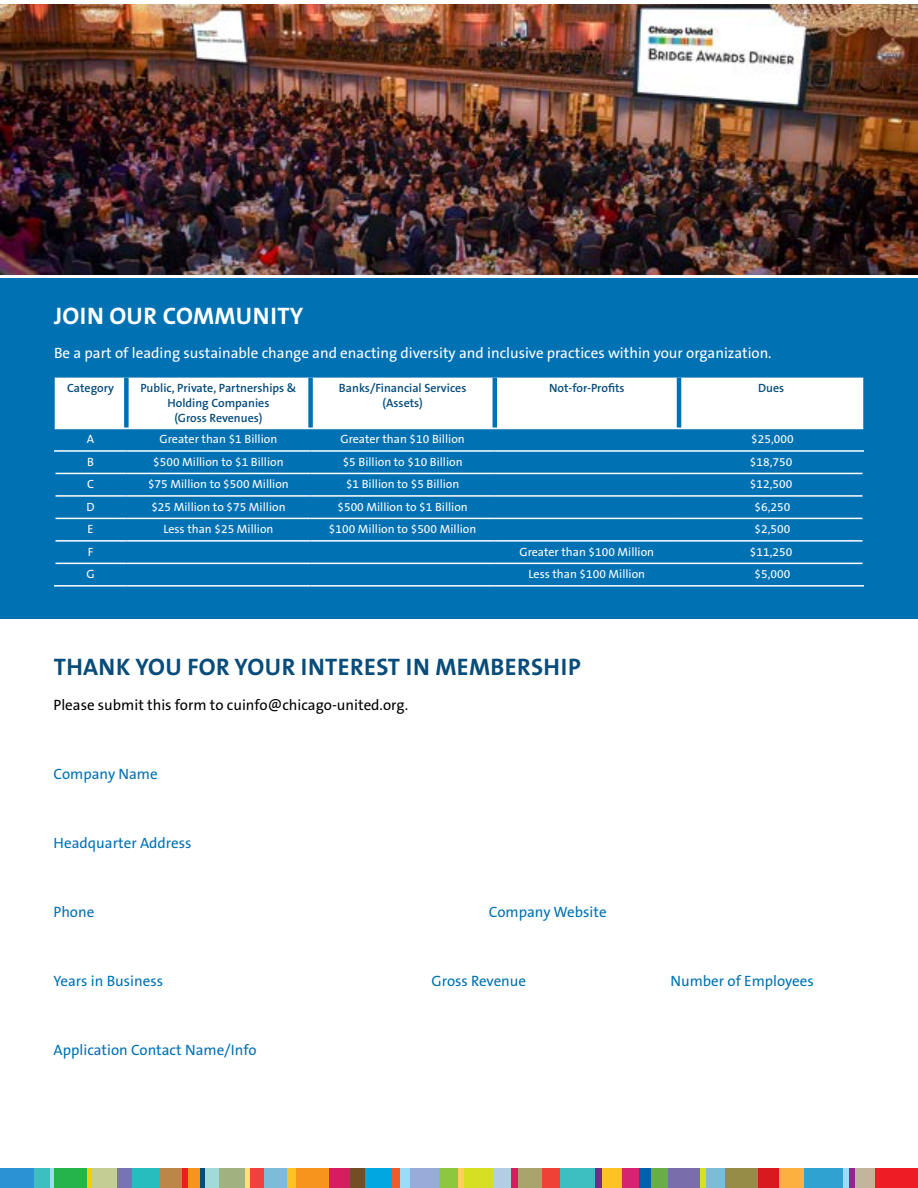
<style>
.page{position:relative;width:918px;height:1188px;background:#fff}
.page>*{position:absolute;margin:0;border:0;box-sizing:border-box;transform-origin:0 0}
.t1{font:700 24px "The Sans B W7";letter-spacing:.015em;color:#074c7a}
.t2{font:700 24px "The Sans B W7";letter-spacing:.015em;color:#fff}
.t3{font:15px "The Sans B W5 Plain";color:#0072b4}
.t4{font:15px "The Sans B W5 Plain";color:#fff}
.t5{font:15px "The Sans B W5 Plain";color:#000}
.t6{font:12px "The Sans B W5 Plain";color:#fff}
.t7{font:600 12px/15px "The Sans B W6";color:#074c7a;text-align:center}
</style>
<div class="page">
<div style="left:460px;top:1169px;width:35px;height:19px;background:#d7df23"></div>
<div style="left:493px;top:1169px;width:18px;height:19px;background:#b5cde3"></div>
<div style="left:514px;top:1169px;width:30px;height:19px;background:#a9a46b"></div>
<div style="left:542px;top:1169px;width:23px;height:19px;background:#ef4136"></div>
<div style="left:561px;top:1169px;width:37px;height:19px;background:#3cbfbe"></div>
<div style="left:598px;top:1169px;width:25px;height:19px;background:#ffc222"></div>
<div style="left:622px;top:1169px;width:19px;height:19px;background:#d6246f"></div>
<div style="left:639px;top:1169px;width:13px;height:19px;background:#0061af"></div>
<div style="left:651px;top:1169px;width:17px;height:19px;background:#68ae45"></div>
<div style="left:668px;top:1169px;width:34px;height:19px;background:#7a6dab"></div>
<div style="left:700px;top:1169px;width:8px;height:19px;background:#d7df23"></div>
<div style="left:706px;top:1169px;width:20px;height:19px;background:#7dbcd9"></div>
<div style="left:725px;top:1169px;width:36px;height:19px;background:#968b47"></div>
<div style="left:759px;top:1169px;width:24px;height:19px;background:#d71920"></div>
<div style="left:780px;top:1169px;width:27px;height:19px;background:#fbb040"></div>
<div style="left:804px;top:1169px;width:42px;height:19px;background:#2fa2d2"></div>
<div style="left:843px;top:1169px;width:11px;height:19px;background:#9ddcf9"></div>
<div style="left:849px;top:1169px;width:7px;height:19px;background:#92278f"></div>
<div style="left:855px;top:1169px;width:24px;height:19px;background:#c2b59b"></div>
<div style="left:875px;top:1169px;width:43px;height:19px;background:#ed1d24"></div>
<div style="left:456px;top:1169px;width:8px;height:19px;background:#ffcf5b"></div>
<div style="left:260px;top:1169px;width:28px;height:19px;background:#7dbcd9"></div>
<div style="left:287px;top:1169px;width:15px;height:19px;background:#ffc222"></div>
<div style="left:296px;top:1169px;width:38px;height:19px;background:#f7941e"></div>
<div style="left:330px;top:1169px;width:25px;height:19px;background:#d61d5d"></div>
<div style="left:351px;top:1169px;width:17px;height:19px;background:#754d24"></div>
<div style="left:365px;top:1169px;width:31px;height:19px;background:#00a7e1"></div>
<div style="left:392px;top:1169px;width:9px;height:19px;background:#f15a29"></div>
<div style="left:400px;top:1169px;width:13px;height:19px;background:#9ddcf9"></div>
<div style="left:410px;top:1169px;width:38px;height:19px;background:#97acd8"></div>
<div style="left:439px;top:1169px;width:19px;height:19px;background:#8dc63f"></div>
<div style="left:0;top:1169px;width:22px;height:19px;background:#2b93d1"></div>
<div style="left:18px;top:1169px;width:18px;height:19px;background:#2b93d1"></div>
<div style="left:83px;top:1169px;width:10px;height:19px;background:#ffcb05"></div>
<div style="left:54px;top:1169px;width:33px;height:19px;background:#25b34b"></div>
<div style="left:92px;top:1169px;width:27px;height:19px;background:#c4cd94"></div>
<div style="left:118px;top:1169px;width:18px;height:19px;background:#7773b5"></div>
<div style="left:132px;top:1169px;width:35px;height:19px;background:#27bdbe"></div>
<div style="left:160px;top:1169px;width:23px;height:19px;background:#ba8748"></div>
<div style="left:182px;top:1169px;width:10px;height:19px;background:#ed1d24"></div>
<div style="left:188px;top:1169px;width:15px;height:19px;background:#f7941e"></div>
<div style="left:200px;top:1169px;width:6px;height:19px;background:#074d7a"></div>
<div style="left:205px;top:1169px;width:14px;height:19px;background:#a2dadb"></div>
<div style="left:219px;top:1169px;width:28px;height:19px;background:#a2b180"></div>
<div style="left:245px;top:1169px;width:6px;height:19px;background:#ffe180"></div>
<div style="left:250px;top:1169px;width:14px;height:19px;background:#ef413d"></div>
<svg style="left:49px;top:1169px;width:5px;height:19px"></svg>
<div style="left:34px;top:1169px;width:15px;height:19px;background:#3cbfbe"></div>
<div style="left:511px;top:1169px;width:6px;height:19px;background:#da1c5c"></div>
<div style="left:595px;top:1169px;width:6px;height:19px;background:#712d85"></div>
<div style="left:0;top:278px;width:918px;height:341px;background:#0072b4"></div>
<div style="left:55px;top:378px;width:808px;height:50px;background:#fff"></div>
<div style="left:308px;top:378px;width:5px;height:50px;background:#0072b4"></div>
<hr style="left:493px;top:378px;width:4px;height:50px;background:#0072b4">
<hr style="left:677px;top:378px;width:4px;height:50px;background:#0072b4">
<div style="left:124px;top:378px;width:5px;height:50px;background:#0072b4"></div>
<hr style="left:55px;top:428px;width:71px;height:1px;background:#fff">
<hr style="left:126px;top:428px;width:185px;height:1px;background:#fff">
<hr style="left:311px;top:428px;width:184px;height:1px;background:#fff">
<hr style="left:495px;top:428px;width:184px;height:1px;background:#fff">
<hr style="left:679px;top:428px;width:184px;height:1px;background:#fff">
<hr style="left:54px;top:450px;width:72px;height:2px;background:#fff">
<hr style="left:126px;top:450px;width:185px;height:2px;background:#fff">
<hr style="left:311px;top:450px;width:184px;height:2px;background:#fff">
<hr style="left:495px;top:450px;width:184px;height:2px;background:#fff">
<hr style="left:679px;top:450px;width:185px;height:2px;background:#fff">
<hr style="left:56px;top:473px;width:70px;height:1px;background:#fff">
<hr style="left:126px;top:473px;width:185px;height:1px;background:#fff">
<hr style="left:311px;top:473px;width:184px;height:1px;background:#fff">
<hr style="left:495px;top:473px;width:184px;height:1px;background:#fff">
<hr style="left:679px;top:473px;width:183px;height:1px;background:#fff">
<hr style="left:56px;top:495px;width:70px;height:2px;background:#fff">
<hr style="left:126px;top:495px;width:185px;height:2px;background:#fff">
<hr style="left:311px;top:495px;width:184px;height:2px;background:#fff">
<hr style="left:495px;top:495px;width:184px;height:2px;background:#fff">
<hr style="left:679px;top:495px;width:183px;height:2px;background:#fff">
<hr style="left:56px;top:518px;width:70px;height:1px;background:#fff">
<hr style="left:126px;top:518px;width:185px;height:1px;background:#fff">
<hr style="left:311px;top:518px;width:184px;height:1px;background:#fff">
<hr style="left:495px;top:518px;width:184px;height:1px;background:#fff">
<hr style="left:679px;top:518px;width:183px;height:1px;background:#fff">
<hr style="left:56px;top:540px;width:70px;height:2px;background:#fff">
<hr style="left:126px;top:540px;width:185px;height:2px;background:#fff">
<hr style="left:311px;top:540px;width:184px;height:2px;background:#fff">
<hr style="left:495px;top:540px;width:184px;height:2px;background:#fff">
<hr style="left:679px;top:540px;width:183px;height:2px;background:#fff">
<hr style="left:56px;top:563px;width:70px;height:1px;background:#fff">
<hr style="left:126px;top:563px;width:185px;height:1px;background:#fff">
<hr style="left:311px;top:563px;width:184px;height:1px;background:#fff">
<hr style="left:495px;top:563px;width:184px;height:1px;background:#fff">
<hr style="left:679px;top:563px;width:183px;height:1px;background:#fff">
<hr style="left:54px;top:585px;width:72px;height:2px;background:#fff">
<hr style="left:126px;top:585px;width:185px;height:2px;background:#fff">
<hr style="left:311px;top:585px;width:184px;height:2px;background:#fff">
<hr style="left:495px;top:585px;width:184px;height:2px;background:#fff">
<hr style="left:679px;top:585px;width:185px;height:2px;background:#fff">
<img style="left:0;top:4px;width:918px;height:271px">
<h1 class="t2" style="left:54px;top:300px;width:251px">JOIN OUR COMMUNITY</h1>
<p class="t4" style="left:54px;top:343px;width:719px">Be a part of leading sustainable change and enacting diversity and inclusive practices within your organization.</p>
<p class="t7" style="left:67px;top:381px;width:48px">Category</p>
<p class="t7" style="left:140px;top:381px;width:158px">Public, Private, Partnerships &amp;<br>Holding Companies<br>(Gross Revenues)</p>
<p class="t7" style="left:339px;top:381px;width:129px">Banks/Financial Services (Assets)</p>
<p class="t7" style="left:549px;top:381px;width:77px">Not-for-Profits</p>
<p class="t7" style="left:758px;top:381px;width:28px">Dues</p>
<p class="t6" style="left:87px;top:432px;width:9px">A</p>
<p class="t6" style="left:160px;top:432px;width:119px">Greater than $1 Billion</p>
<p class="t6" style="left:341px;top:432px;width:126px">Greater than $10 Billion</p>
<p class="t6" style="left:751px;top:432px;width:44px">$25,000</p>
<p class="t6" style="left:87px;top:454px;width:8px">B</p>
<p class="t6" style="left:153px;top:454px;width:132px">$500 Million to $1 Billion</p>
<p class="t6" style="left:343px;top:454px;width:121px">$5 Billion to $10 Billion</p>
<p class="t6" style="left:750px;top:454px;width:44px">$18,750</p>
<p class="t6" style="left:87px;top:477px;width:8px">C</p>
<p class="t6" style="left:148px;top:477px;width:142px">$75 Million to $500 Million</p>
<p class="t6" style="left:346px;top:477px;width:115px">$1 Billion to $5 Billion</p>
<p class="t6" style="left:750px;top:477px;width:44px">$12,500</p>
<p class="t6" style="left:86px;top:499px;width:10px">D</p>
<p class="t6" style="left:151px;top:499px;width:136px">$25 Million to $75 Million</p>
<p class="t6" style="left:337px;top:499px;width:132px">$500 Million to $1 Billion</p>
<p class="t6" style="left:755px;top:499px;width:37px">$6,250</p>
<p class="t6" style="left:88px;top:522px;width:8px">E</p>
<p class="t6" style="left:163px;top:522px;width:112px">Less than $25 Million</p>
<p class="t6" style="left:329px;top:522px;width:149px">$100 Million to $500 Million</p>
<p class="t6" style="left:755px;top:522px;width:37px">$2,500</p>
<p class="t6" style="left:88px;top:544px;width:7px">F</p>
<p class="t6" style="left:520px;top:544px;width:136px">Greater than $100 Million</p>
<p class="t6" style="left:750px;top:544px;width:44px">$11,250</p>
<p class="t6" style="left:86px;top:566px;width:10px">G</p>
<p class="t6" style="left:529px;top:566px;width:118px">Less than $100 Million</p>
<p class="t6" style="left:755px;top:566px;width:37px">$5,000</p>
<h1 class="t1" style="left:54px;top:652px;width:528px">THANK YOU FOR YOUR INTEREST IN MEMBERSHIP</h1>
<p class="t5" style="left:54px;top:695px;width:356px">Please submit this form to cuinfo@chicago-united.org.</p>
<p class="t3" style="left:54px;top:764px;width:106px">Company Name</p>
<p class="t3" style="left:54px;top:833px;width:139px">Headquarter Address</p>
<p class="t3" style="left:54px;top:902px;width:42px">Phone</p>
<p class="t3" style="left:489px;top:902px;width:119px">Company Website</p>
<p class="t3" style="left:54px;top:971px;width:111px">Years in Business</p>
<p class="t3" style="left:432px;top:971px;width:96px">Gross Revenue</p>
<p class="t3" style="left:671px;top:971px;width:145px">Number of Employees</p>
<p class="t3" style="left:54px;top:1040px;width:204px">Application Contact Name/Info</p>
</div>
